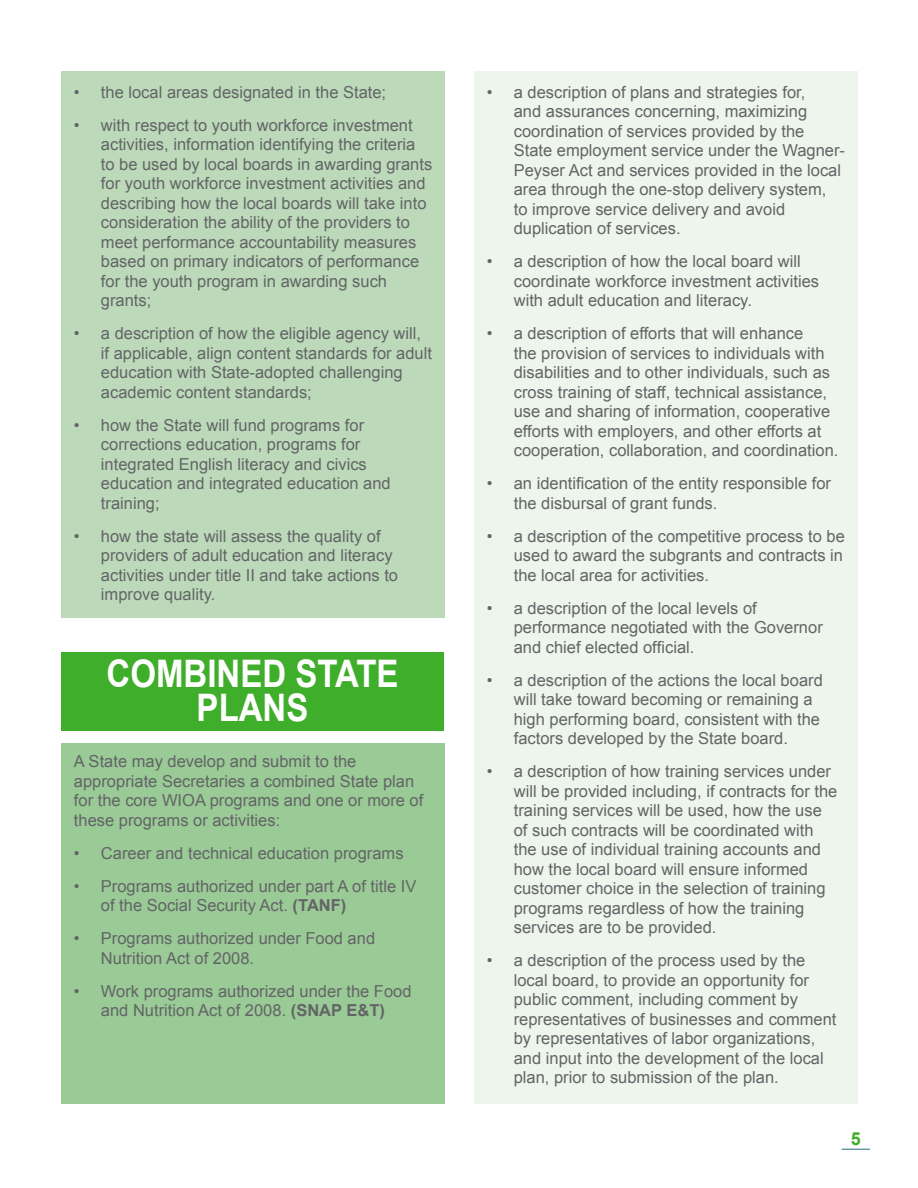
<style>
.page{position:relative;width:918px;height:1188px;background:#fff}
.page>*{position:absolute;margin:0;border:0;box-sizing:border-box;transform-origin:0 0}
.t1{font:700 37.95px "Arial";color:#fff;scale:.87 1}
.t2{font:700 18px "Arial";color:#3fae2a}
.t3{font:16.5px/19.5px "Arial";color:#636466}
.t4{font:700 16.5px "Arial";color:#636466}
.s1{font-weight:700}
</style>
<div class="page">
<svg style="left:842px;top:1149px;width:28px;height:1px"></svg>
<div style="left:62px;top:743px;width:383px;height:361px;background:#9aca96"></div>
<div style="left:474px;top:71px;width:383px;height:1033px;background:#eef5ed"></div>
<div style="left:62px;top:71px;width:383px;height:547px;background:#bcdaba"></div>
<div style="left:62px;top:652px;width:382px;height:79px;background:#3fae2a"></div>
<p class="t3" style="left:74px;top:82px;width:314px">• the local areas designated in the State;</p>
<p class="t3" style="left:101px;top:115px;width:333px;text-indent:-27px">• with respect to youth workforce investment activities, information identifying the criteria to be used by local boards in awarding grants for youth workforce investment activities and describing how the local boards will take into consideration the ability of the providers to meet performance accountability measures based on primary indicators of performance for the youth program in awarding such grants;</p>
<p class="t3" style="left:101px;top:324px;width:333px;text-indent:-27px">• a description of how the eligible agency will, if applicable, align content standards for adult education with State-adopted challenging academic content standards;</p>
<p class="t3" style="left:101px;top:415px;width:291px;text-indent:-27px">• how the State will fund programs for corrections education, programs for integrated English literacy and civics education and integrated education and training;</p>
<p class="t3" style="left:101px;top:526px;width:299px;text-indent:-27px">• how the state will assess the quality of providers of adult education and literacy activities under title II and take actions to improve quality.</p>
<h1 class="t1" style="left:107px;top:648px;width:30px">COM</h1>
<h1 class="t1" style="left:184px;top:648px;width:153px">BINED STAT</h1>
<h1 class="t1" style="left:377px;top:648px;width:27px">E</h1>
<h1 class="t1" style="left:197px;top:683px;width:51px">PLANS</h1>
<p class="t3" style="left:74px;top:752px;width:351px">A State may develop and submit to the appropriate Secretaries a combined State plan for the core WIOA programs and one or more of these programs or activities:</p>
<p class="t3" style="left:74px;top:843px;width:331px">• Career and technical education programs</p>
<p class="t3" style="left:101px;top:876px;width:317px;text-indent:-27px">• Programs authorized under part A of title IV of the Social Security Act. <span class="s1">(TANF</span></p>
<p class="t4" style="left:341px;top:894px;width:7px">)</p>
<p class="t3" style="left:101px;top:929px;width:276px;text-indent:-27px">• Programs authorized under Food and<br>Nutrition Act of 2008.</p>
<p class="t3" style="left:101px;top:981px;width:312px;text-indent:-27px">• Work programs authorized under the Food and Nutrition Act of 2008. <span class="s1">(SNA</span></p>
<p class="t4" style="left:331px;top:999px;width:55px">P E&amp;T)</p>
<p class="t3" style="left:514px;top:82px;width:333px;text-indent:-27px">• a description of plans and strategies for,<br>and assurances concerning, maximizing coordination of services provided by the State employment service under the Wagner-Peyser Act and services provided in the local area through the one-stop delivery system,<br>to improve service delivery and avoid duplication of services.</p>
<p class="t3" style="left:514px;top:252px;width:307px;text-indent:-27px">• a description of how the local board will coordinate workforce investment activities with adult education and literacy.</p>
<p class="t3" style="left:514px;top:324px;width:326px;text-indent:-27px">• a description of efforts that will enhance<br>the provision of services to individuals with disabilities and to other individuals, such as cross training of staff, technical assistance, use and sharing of information, cooperative efforts with employers, and other efforts at cooperation, collaboration, and coordination.</p>
<p class="t3" style="left:514px;top:474px;width:319px;text-indent:-27px">• an identification of the entity responsible for the disbursal of grant funds.</p>
<p class="t3" style="left:514px;top:526px;width:333px;text-align:justify;text-indent:-27px">• a description of the competitive process to be used to award the subgrants and contracts in the local area for activities.</p>
<p class="t3" style="left:514px;top:598px;width:311px;text-indent:-27px">• a description of the local levels of performance negotiated with the Governor and chief elected official.</p>
<p class="t3" style="left:514px;top:670px;width:311px;text-indent:-27px">• a description of the actions the local board will take toward becoming or remaining a high performing board, consistent with the factors developed by the State board.</p>
<p class="t3" style="left:514px;top:762px;width:325px;text-indent:-27px">• a description of how training services under will be provided including, if contracts for the training services will be used, how the use of such contracts will be coordinated with the use of individual training accounts and how the local board will ensure informed customer choice in the selection of training programs regardless of how the training services are to be provided.</p>
<p class="t3" style="left:514px;top:951px;width:324px;text-indent:-27px">• a description of the process used by the local board, to provide an opportunity for public comment, including comment by representatives of businesses and comment by representatives of labor organizations, and input into the development of the local plan, prior to submission of the plan.</p>
<p class="t2" style="left:851px;top:1126px;width:12px">5</p>
</div>
